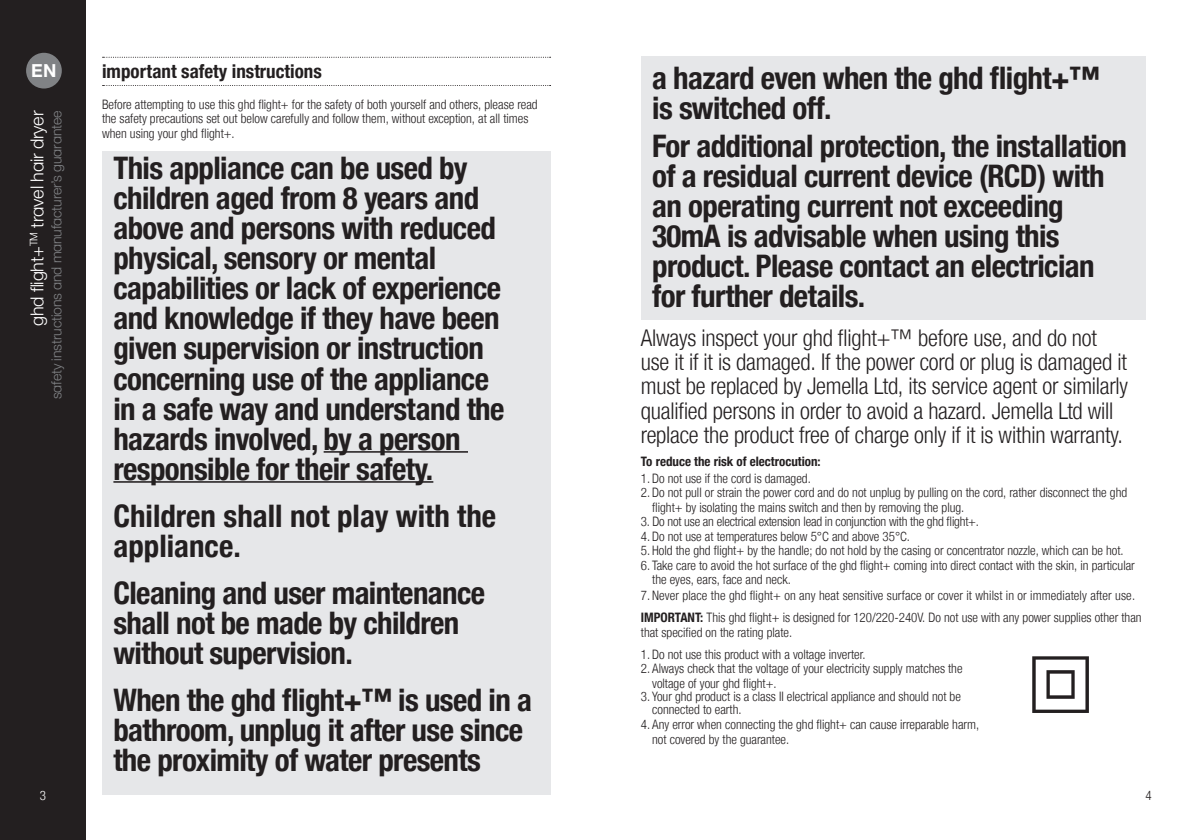
<style>
.page{position:relative;width:1191px;height:840px;background:#fff}
.page>*{position:absolute;margin:0;border:0;box-sizing:border-box;transform-origin:0 0}
.bold_body_copy_helve{font:700 condensed 31px/30px "Helvetica Neue LTW1 G";letter-spacing:-.02em;color:#231f20}
.bold_body_copy_helve-2{font:700 condensed 31px/30px "Helvetica Neue LTW1 G";color:#231f20}
.body_copy_helvetica{font:300 condensed 23px/24.4px "Helvetica Neue LTW1 G";letter-spacing:-.01em;color:#231f20}
.Headings_helvetica_n{font:700 condensed 19px "Helvetica Neue LTW1 G";color:#231f20}
.t1{font:18px "Helvetica New Lightghd";letter-spacing:-.01em;color:#fff}
.Body_Numbered_Text{font:18px "Helvetica New Boldghd";color:#fff}
.t2{font:14px "Helvetica New Lightghd";letter-spacing:-.01em;color:#808285}
.body_copy_helvetica-2{font:300 condensed 13px/14.4px "Helvetica Neue LTW1 G";color:#231f20}
.bold_body_copy_helve-3{font:700 condensed 13px "Helvetica Neue LTW1 G";color:#231f20}
.t3{font:300 condensed 13px "Helvetica Neue LTW1 G";color:#fff}
.s1{font-weight:700}
</style>
<div class="page">
<div style="left:0;top:0;width:85px;height:839px;background:#231f20"></div>
<div style="left:641px;top:57px;width:504px;height:263px;background:#e6e7e9"></div>
<svg style="left:1032px;top:656px;width:57px;height:56px"></svg>
<div style="left:102px;top:151px;width:448px;height:643px;background:#e6e7e9"></div>
<svg style="left:103px;top:57px;width:447px;height:1px"></svg>
<svg style="left:103px;top:85px;width:447px;height:1px"></svg>
<hr style="left:324px;top:451px;width:144px;height:1px;background:#231f20">
<hr style="left:113px;top:481px;width:320px;height:1px;background:#231f20">
<div style="left:26px;top:53px;width:36px;height:35px;background:#808285;border-radius:50%"></div>
<p class="Body_Numbered_Text" style="left:31px;top:58px;width:27px">EN</p>
<p class="t1" style="left:26px;top:326px;width:217px;rotate:-90deg">ghd flight+<sup>TM</sup> travel hair dryer</p>
<p class="t2" style="left:48px;top:399px;width:290px;rotate:-90deg">safety instructions and manufacturer’s guarantee</p>
<p class="Headings_helvetica_n" style="left:102px;top:59px;width:221px">important safety instructions</p>
<p class="body_copy_helvetica-2" style="left:102px;top:97px;width:437px">Before attempting to use this ghd flight+ for the safety of both yourself and others, please read the safety precautions set out below carefully and follow them, without exception, at all times when using your ghd flight+.</p>
<p class="bold_body_copy_helve" style="left:113px;top:153px;width:392px">This appliance can be used by children aged from 8 years and above and persons with reduced physical, sensory or mental capabilities or lack of experience and knowledge if they have been given supervision or instruction concerning use of the appliance in a safe way and understand the hazards involved, by a person responsible for their safety.</p>
<p class="bold_body_copy_helve-2" style="left:113px;top:500px;width:384px">Children shall not play with the appliance.</p>
<p class="bold_body_copy_helve" style="left:113px;top:577px;width:373px">Cleaning and user maintenance shall not be made by children without supervision.</p>
<p class="bold_body_copy_helve" style="left:113px;top:684px;width:420px">When the ghd flight+™ is used in a bathroom, unplug it after use since the proximity of water presents</p>
<p class="bold_body_copy_helve" style="left:652px;top:63px;width:449px">a hazard even when the ghd flight+™ is switched off.</p>
<p class="bold_body_copy_helve" style="left:652px;top:131px;width:476px">For additional protection, the installation of a residual current device (RCD) with an operating current not exceeding 30mA is advisable when using this product. Please contact an electrician for further details.</p>
<p class="body_copy_helvetica" style="left:641px;top:325px;width:489px">Always inspect your ghd flight+™ before use, and do not use it if it is damaged. If the power cord or plug is damaged it must be replaced by Jemella Ltd, its service agent or similarly qualified persons in order to avoid a hazard. Jemella Ltd will replace the product free of charge only if it is within warranty.</p>
<p class="bold_body_copy_helve-3" style="left:641px;top:453px;width:181px">To reduce the risk of electrocution:</p>
<p class="body_copy_helvetica-2" style="left:641px;top:471px;width:171px">1. Do not use if the cord is damaged.</p>
<p class="body_copy_helvetica-2" style="left:652px;top:485px;width:476px;text-indent:-11px">2. Do not pull or strain the power cord and do not unplug by pulling on the cord, rather disconnect the ghd flight+ by isolating the mains switch and then by removing the plug.</p>
<p class="body_copy_helvetica-2" style="left:641px;top:514px;width:340px">3. Do not use an electrical extension lead in conjunction with the ghd flight+.</p>
<p class="body_copy_helvetica-2" style="left:641px;top:528px;width:271px">4. Do not use at temperatures below 5°C and above 35°C.</p>
<p class="body_copy_helvetica-2" style="left:641px;top:543px;width:484px">5. Hold the ghd flight+ by the handle; do not hold by the casing or concentrator nozzle, which can be hot.</p>
<p class="body_copy_helvetica-2" style="left:652px;top:557px;width:484px;text-indent:-11px">6. Take care to avoid the hot surface of the ghd flight+ coming into direct contact with the skin, in particular the eyes, ears, face and neck.</p>
<p class="body_copy_helvetica-2" style="left:641px;top:588px;width:496px">7.Never place the ghd flight+ on any heat sensitive surface or cover it whilst in or immediately after use.</p>
<p class="body_copy_helvetica-2" style="left:641px;top:610px;width:502px"><span class="s1">IMPORTANT:</span> This ghd flight+ is designed for 120/220-240V. Do not use with any power supplies other than that specified on the rating plate.</p>
<p class="body_copy_helvetica-2" style="left:641px;top:646px;width:226px">1. Do not use this product with a voltage inverter.</p>
<p class="body_copy_helvetica-2" style="left:652px;top:661px;width:312px;text-indent:-11px">2. Always check that the voltage of your electricity supply matches the voltage of your ghd flight+.</p>
<p class="body_copy_helvetica-2" style="left:652px;top:689px;width:310px;line-height:13.2px;text-indent:-11px">3. Your ghd product is a class II electrical appliance and should not be connected to earth.</p>
<p class="body_copy_helvetica-2" style="left:652px;top:716px;width:328px;line-height:15px;text-indent:-11px">4. Any error when connecting the ghd flight+ can cause irreparable harm, not covered by the guarantee.</p>
<p class="t3" style="left:40px;top:787px;width:8px">3</p>
<p class="body_copy_helvetica-2" style="left:1145px;top:788px;width:8px">4</p>
</div>
